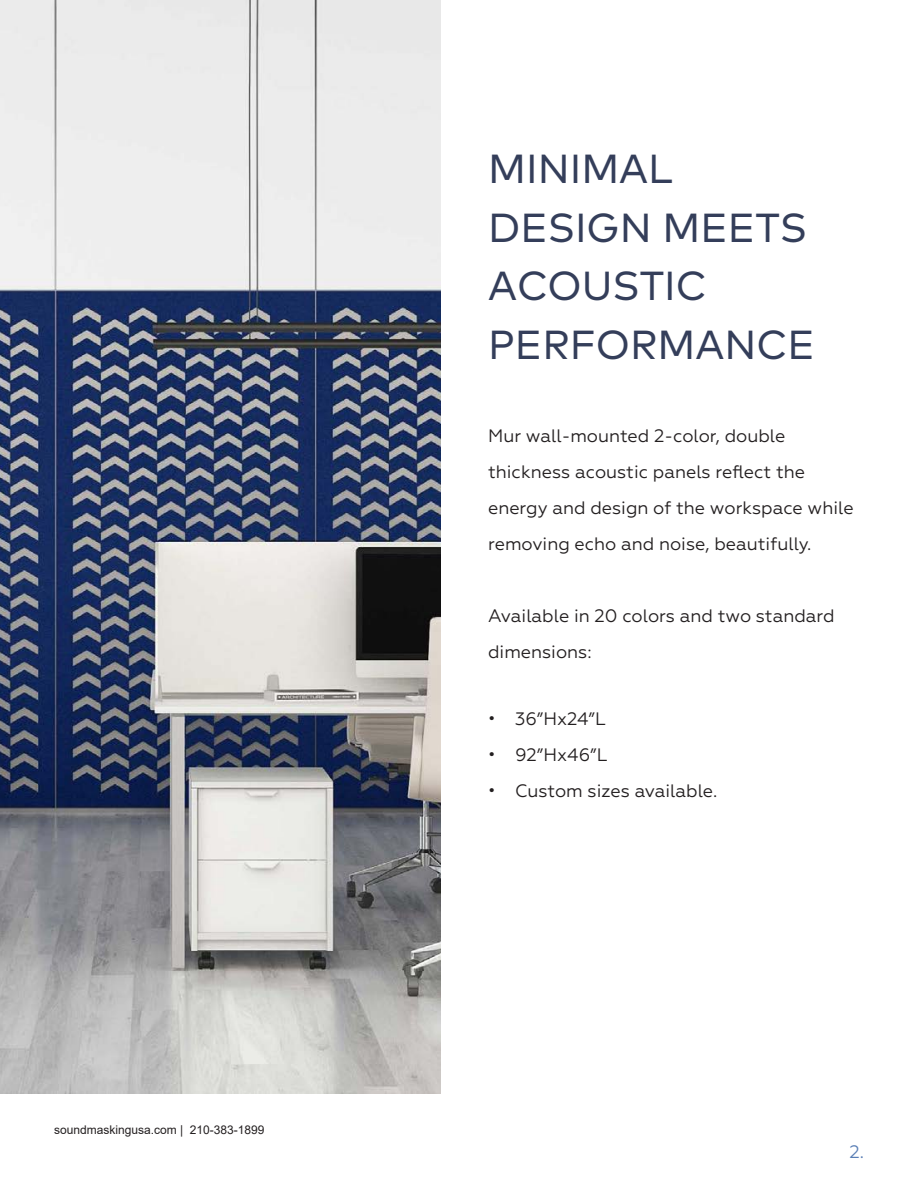
<style>
.page{position:relative;width:918px;height:1188px;background:#fff}
.page>*{position:absolute;margin:0;border:0;box-sizing:border-box;transform-origin:0 0}
.t1{font:40.5px/58.5px "Mark";color:#343e5a}
.t2{font:18px/36px "Geometria";color:#231f20}
.t3{font:18px "Geometria";color:#597eb5}
.t4{font:12px "Arial";color:#231f20}
</style>
<div class="page">
<img style="left:0;top:0;width:441px;height:1093px">
<p class="t4" style="left:54px;top:1122px;width:212px">soundmaskingusa.com | 210-383-1899</p>
<p class="t1" style="left:488px;top:139px;width:328px">MINIMAL<br>DESIGN MEETS<br>ACOUSTIC<br>PERFORMANCE</p>
<p class="t2" style="left:488px;top:417px;width:367px">Mur wall-mounted 2-color, double thickness acoustic panels reflect the energy and design of the workspace while removing echo and noise, beautifully.</p>
<p class="t2" style="left:488px;top:597px;width:348px">Available in 20 colors and two standard dimensions:</p>
<p class="t2" style="left:488px;top:700px;width:119px">• 36”Hx24”L</p>
<p class="t2" style="left:488px;top:736px;width:121px">• 92”Hx46”L</p>
<p class="t2" style="left:488px;top:772px;width:231px">• Custom sizes available.</p>
<p class="t3" style="left:849px;top:1141px;width:16px">2.</p>
</div>
